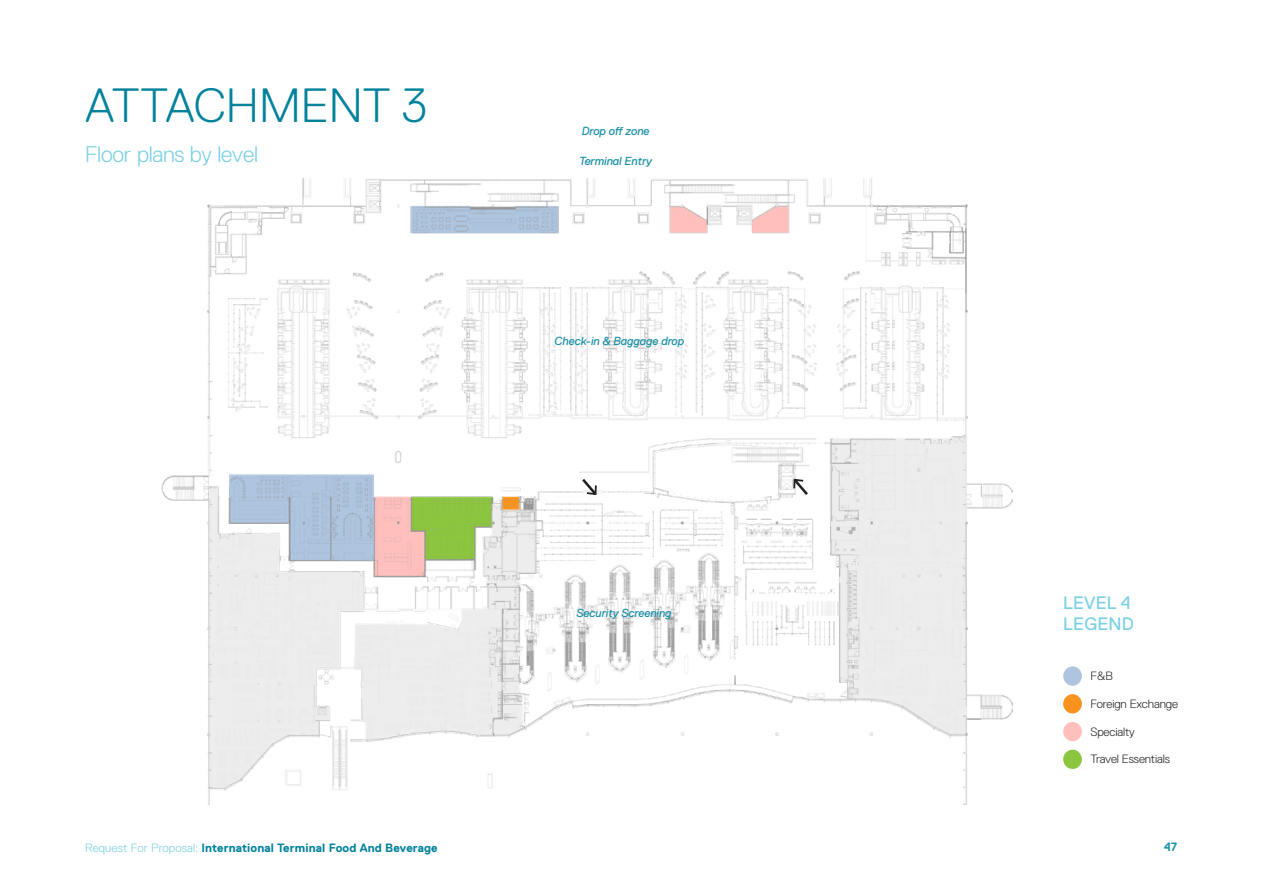
<style>
.page{position:relative;width:1263px;height:893px;background:#fff}
.page>*{position:absolute;margin:0;border:0;box-sizing:border-box;transform-origin:0 0}
.Hd_1{font:300 48px "Replica Pro";color:#00829c}
.Hd_2{font:300 22.5px "Replica Pro";letter-spacing:-.01em;color:#78d0e2}
.Hd_3{font:18px/21px "Replica Pro";letter-spacing:.01em;color:#78d0e2}
.t1{font:700 12px "Replica Pro";letter-spacing:.01em;color:#00829c}
.Body_Text{font:300 12px "Replica Pro";letter-spacing:-.01em;color:#231f20}
.t2{font:700 12px "Replica Pro";color:#1a8fa5}
.Map_labels{font:italic 11.7px "Replica Pro";letter-spacing:-.01em;color:#1a8fa5}
.s1{font-weight:300;color:#78d0e2}
</style>
<div class="page">
<img style="left:162px;top:178px;width:850px;height:626px">
<div style="left:1063px;top:666px;width:19px;height:20px;background:#aec5e0;border-radius:50%"></div>
<div style="left:1063px;top:722px;width:19px;height:19px;background:#ffc0bd;border-radius:50%"></div>
<div style="left:1063px;top:694px;width:19px;height:19px;background:#f7931e;border-radius:50%"></div>
<div style="left:1063px;top:750px;width:19px;height:19px;background:#8cc63f;border-radius:50%"></div>
<svg style="left:579px;top:476px;width:20px;height:22px"></svg>
<svg style="left:791px;top:476px;width:19px;height:22px"></svg>
<p class="Hd_1" style="left:85px;top:79px;width:343px">ATTACHMENT 3</p>
<p class="Hd_2" style="left:85px;top:142px;width:175px">Floor plans by level</p>
<p class="Map_labels" style="left:582px;top:125px;width:69px">Drop off zone</p>
<p class="Map_labels" style="left:579px;top:155px;width:75px">Terminal Entry</p>
<p class="Map_labels" style="left:555px;top:335px;width:131px">Check-in &amp; Baggage drop</p>
<p class="Map_labels" style="left:576px;top:607px;width:97px">Security Screening</p>
<p class="Hd_3" style="left:1063px;top:593px;width:72px">LEVEL 4<br>LEGEND</p>
<p class="Body_Text" style="left:1090px;top:669px;width:24px">F&amp;B</p>
<p class="Body_Text" style="left:1090px;top:697px;width:89px">Foreign Exchange</p>
<p class="Body_Text" style="left:1090px;top:725px;width:46px">Specialty</p>
<p class="Body_Text" style="left:1090px;top:753px;width:81px">Travel Essentials</p>
<p class="t1" style="left:85px;top:841px;width:354px"><span class="s1">Request For Proposal:</span> International Terminal Food And Beverage</p>
<p class="t2" style="left:1164px;top:841px;width:15px">47</p>
</div>
